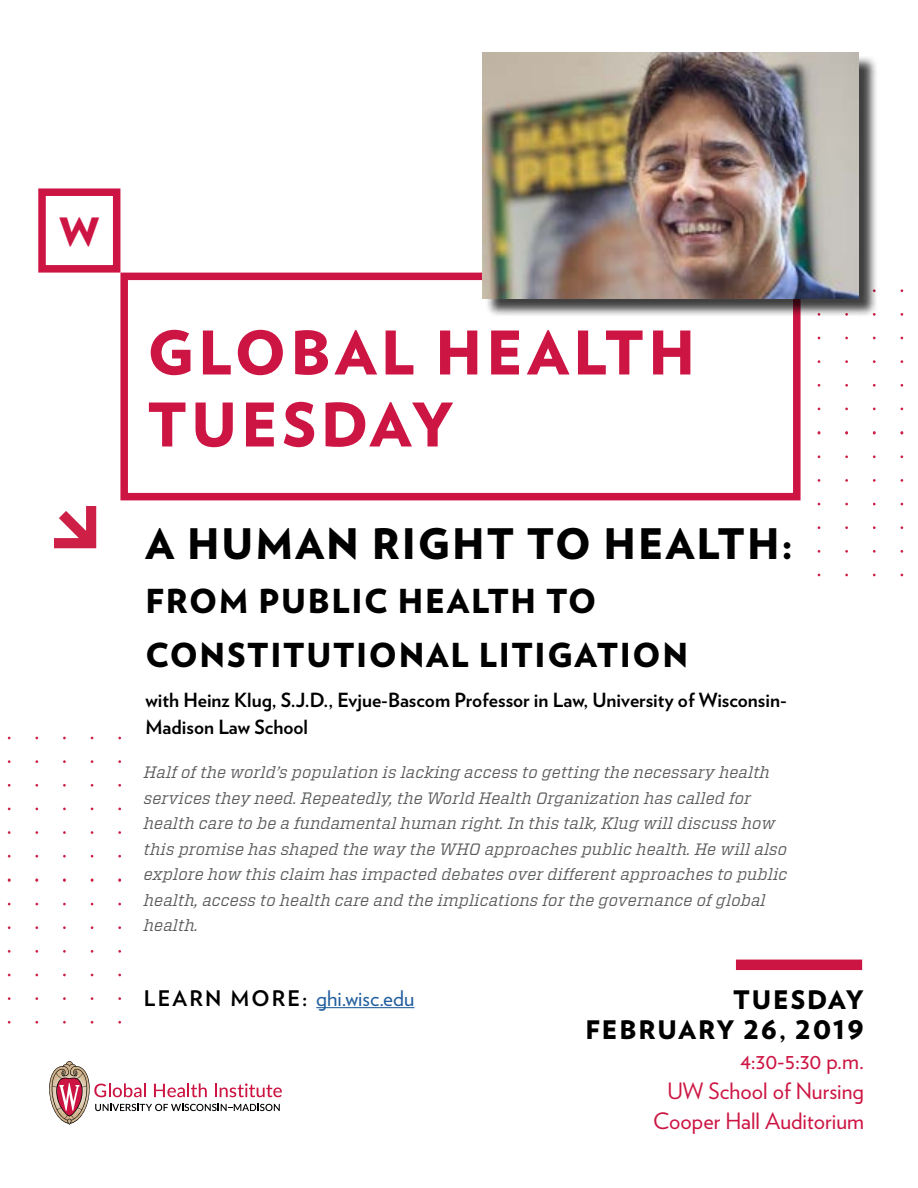
<style>
.page{position:relative;width:918px;height:1188px;background:#fff}
.page>*{position:absolute;margin:0;border:0;box-sizing:border-box;transform-origin:0 0}
.t1{font:900 60px/72px "Verlag";letter-spacing:.07em;color:#cd1543}
.t2{font:900 42px "Verlag";letter-spacing:.05em;color:#000}
.t3{font:900 38.85px "Verlag";color:#cd1543}
.t4{font:900 33px/54px "Verlag";letter-spacing:.05em;color:#000}
.t5{font:900 25.5px/30px "Verlag";letter-spacing:.075em;color:#000;text-align:right}
.t6{font:22.5px/30px "Verlag";color:#cd1543;text-align:right}
.t7{font:21.45px "Verlag";color:#215e9e}
.t8{font:700 19.5px/27px "Verlag";color:#000}
.t9{font:italic 16.5px/25.5px "Vitesse";letter-spacing:.005em;color:#58595b}
.s1{font-weight:700;color:#000}
</style>
<div class="page">
<svg style="left:54px;top:506px;width:42px;height:42px"></svg>
<div style="left:38px;top:188px;width:82px;height:85px;border:8px solid #cd1543"></div>
<div style="left:120px;top:273px;width:681px;height:227px;border:8px solid #cd1543"></div>
<svg style="left:63px;top:878px;width:3px;height:4px"></svg>
<div style="left:736px;top:960px;width:126px;height:10px;background:#cd1543"></div>
<hr style="left:316px;top:1007px;width:98px;height:1px;background:#215e9e">
<svg style="left:49px;top:1061px;width:233px;height:64px"></svg>
<div style="left:485px;top:56px;width:393px;height:261px;background:#000;opacity:.75"></div>
<img style="left:483px;top:53px;width:376px;height:245px">
<h3 class="t3" style="left:59px;top:200px;width:41px">W</h3>
<h1 class="t1" style="left:147px;top:314px;width:549px">GLOBAL HEALTH<br>TUESDAY</h1>
<h2 class="t2" style="left:146px;top:509px;width:649px">A HUMAN RIGHT TO HEALTH:</h2>
<h3 class="t4" style="left:146px;top:572px;width:544px">FROM PUBLIC HEALTH TO<br>CONSTITUTIONAL LITIGATION</h3>
<p class="t8" style="left:146px;top:685px;width:643px">with Heinz Klug, S.J.D., Evjue-Bascom Professor in Law, University of Wisconsin-<br>Madison Law School</p>
<p class="t9" style="left:144px;top:759px;width:645px">Half of the world’s population is lacking access to getting the necessary health services they need. Repeatedly, the World Health Organization has called for health care to be a fundamental human right. In this talk, Klug will discuss how this promise has shaped the way the WHO approaches public health. He will also explore how this claim has impacted debates over different approaches to public health, access to health care and the implications for the governance of global health.</p>
<h3 class="t7" style="left:144px;top:982px;width:272px"><span class="s1">LEARN MORE:</span> ghi.wisc.edu</h3>
<h3 class="t5" style="left:585px;top:983px;width:280px">TUESDAY<br>FEBRUARY 26, 2019</h3>
<h3 class="t6" style="left:653px;top:1045px;width:212px">4:30-5:30 p.m.<br>UW School of Nursing<br>Cooper Hall Auditorium</h3>
</div>
